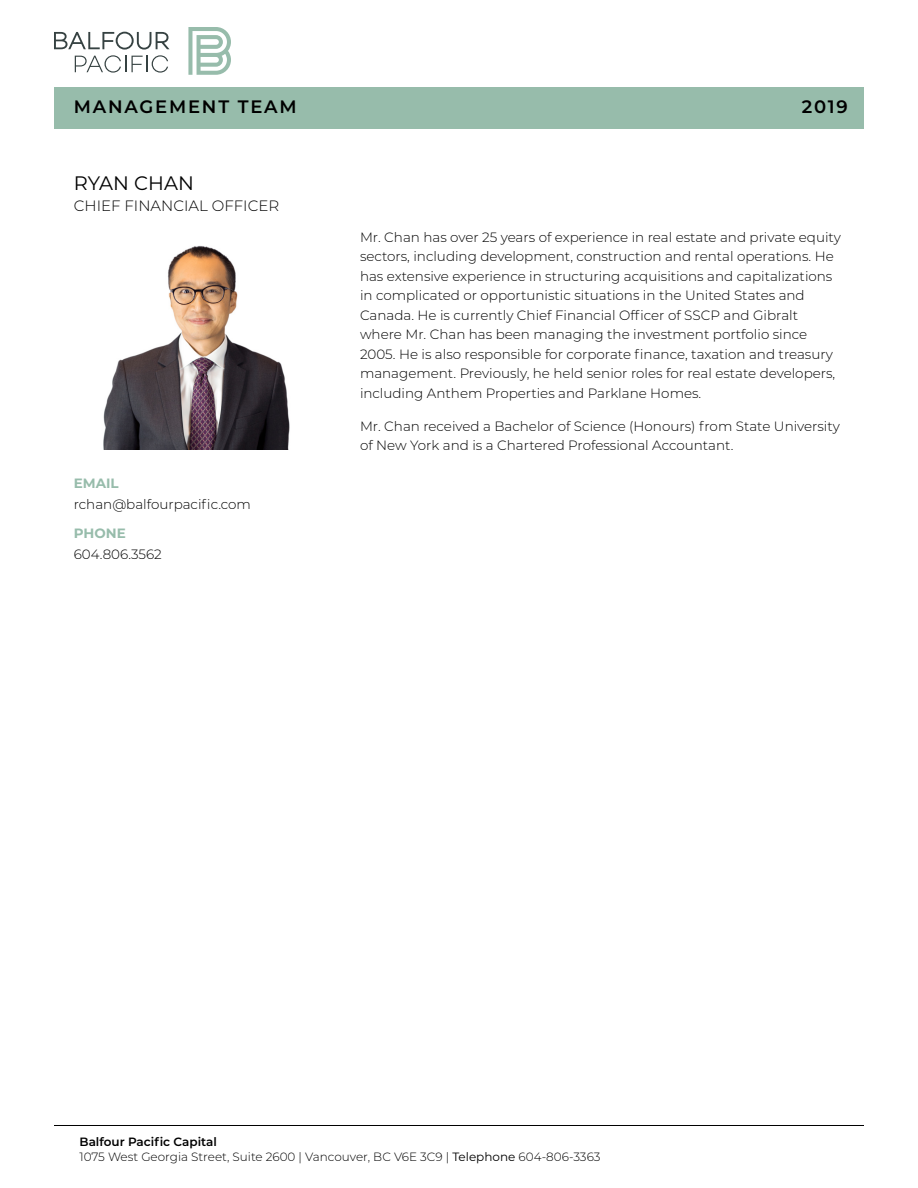
<style>
.page{position:relative;width:918px;height:1188px;background:#fff}
.page>*{position:absolute;margin:0;border:0;box-sizing:border-box;transform-origin:0 0}
.t1{font:19.5px "Montserrat";color:#000}
.t2{font:600 18px "Montserrat";letter-spacing:.1em;color:#000}
.t3{font:300 15px "Montserrat";color:#000}
.t4{font:300 13.5px/19.5px "Montserrat";color:#000}
.t5{font:700 13.5px "Montserrat";color:#97bcab}
.t6{font:300 12px/15px "Montserrat";color:#000}
.s1{font-weight:600}
.s2{font-weight:400}
</style>
<div class="page">
<hr style="left:54px;top:1125px;width:810px;height:1px;background:#000">
<svg style="left:54px;top:32px;width:116px;height:41px"></svg>
<svg style="left:188px;top:27px;width:43px;height:48px"></svg>
<div style="left:54px;top:87px;width:810px;height:42px;background:#97bcab"></div>
<img style="left:103px;top:246px;width:187px;height:204px">
<h2 class="t2" style="left:74px;top:94px;width:224px">MANAGEMENT TEAM</h2>
<h1 class="t1" style="left:74px;top:170px;width:122px">RYAN CHAN</h1>
<p class="t3" style="left:74px;top:195px;width:207px">CHIEF FINANCIAL OFFICER</p>
<p class="t5" style="left:74px;top:474px;width:46px">EMAIL</p>
<p class="t4" style="left:74px;top:494px;width:179px">rchan@balfourpacific.com</p>
<p class="t5" style="left:74px;top:523px;width:54px">PHONE</p>
<p class="t4" style="left:74px;top:544px;width:90px">604.806.3562</p>
<h2 class="t2" style="left:802px;top:94px;width:47px">2019</h2>
<p class="t4" style="left:360px;top:227px;width:483px">Mr. Chan has over 25 years of experience in real estate and private equity sectors, including development, construction and rental operations. He has extensive experience in structuring acquisitions and capitalizations in complicated or opportunistic situations in the United States and Canada. He is currently Chief Financial Officer of SSCP and Gibralt where Mr. Chan has been managing the investment portfolio since 2005. He is also responsible for corporate finance, taxation and treasury management. Previously, he held senior roles for real estate developers, including Anthem Properties and Parklane Homes.</p>
<p class="t4" style="left:360px;top:416px;width:481px">Mr. Chan received a Bachelor of Science (Honours) from State University of New York and is a Chartered Professional Accountant.</p>
<p class="t6" style="left:80px;top:1134px;width:523px"><span class="s1">Balfour Pacific Capital<br></span>1075 West Georgia Street, Suite 2600 | Vancouver, BC V6E 3C9 | <span class="s2">Telephone</span> 604-806-3363</p>
</div>
